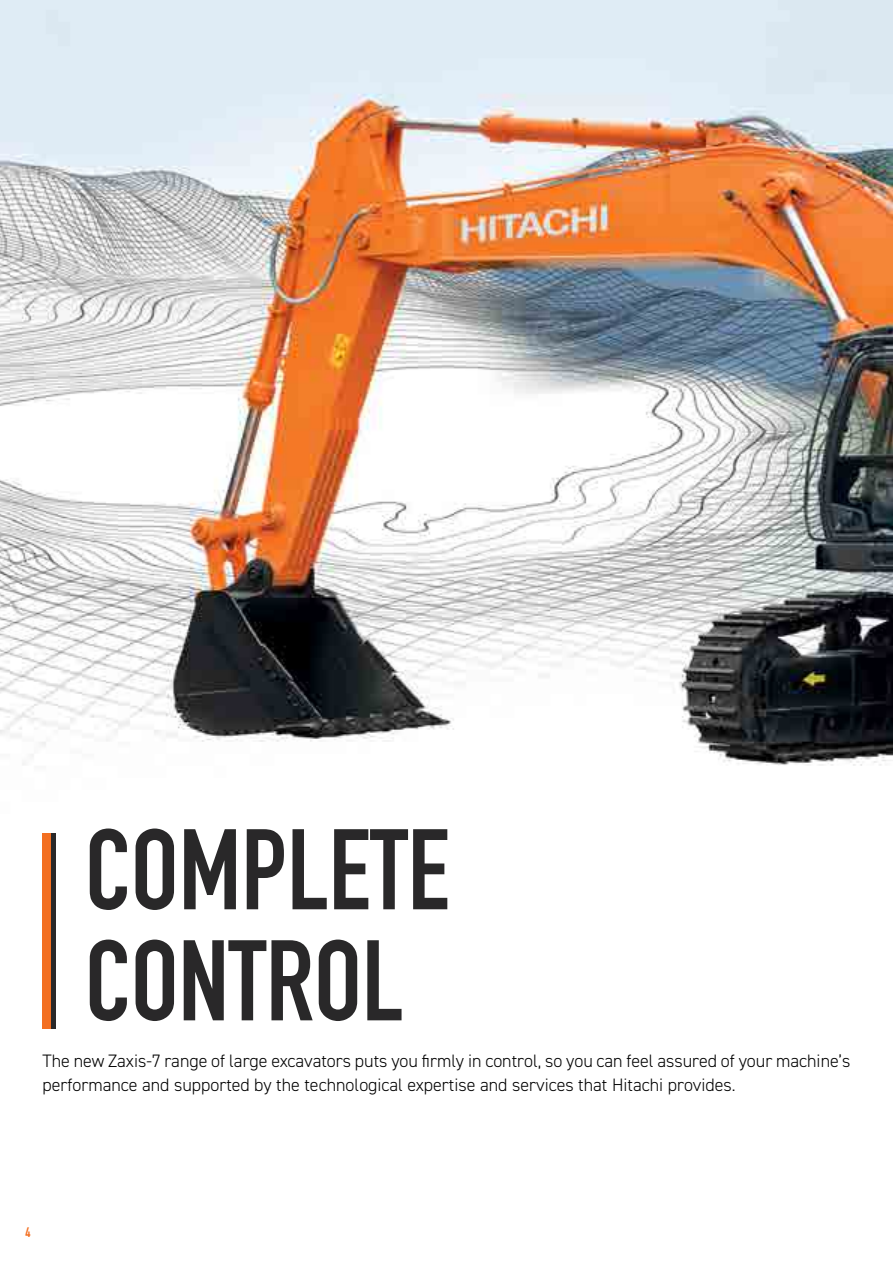
<style>
.page{position:relative;width:893px;height:1263px;background:#fff}
.page>*{position:absolute;margin:0;border:0;box-sizing:border-box;transform-origin:0 0}
.t1{font:700 112.5px/111px "DIN Condensed";color:#292829}
.t2{font:300 18px/24px "DIN2014";color:#000}
.t3{font:700 13.5px "DIN Condensed";color:#f36f21}
</style>
<div class="page">
<img style="left:0;top:0;width:893px;height:1029px">
<div style="left:43px;top:833px;width:8px;height:196px;background:#f36f21"></div>
<hr style="left:51px;top:833px;width:4px;height:196px;background:#292829">
<h1 class="t1" style="left:85px;top:815px;width:366px">COMPLETE<br>CONTROL</h1>
<p class="t2" style="left:43px;top:1048px;width:809px">The new Zaxis-7 range of large excavators puts you firmly in control, so you can feel assured of your machine’s performance and supported by the technological expertise and services that Hitachi provides.</p>
<p class="t3" style="left:26px;top:1225px;width:7px">4</p>
</div>
